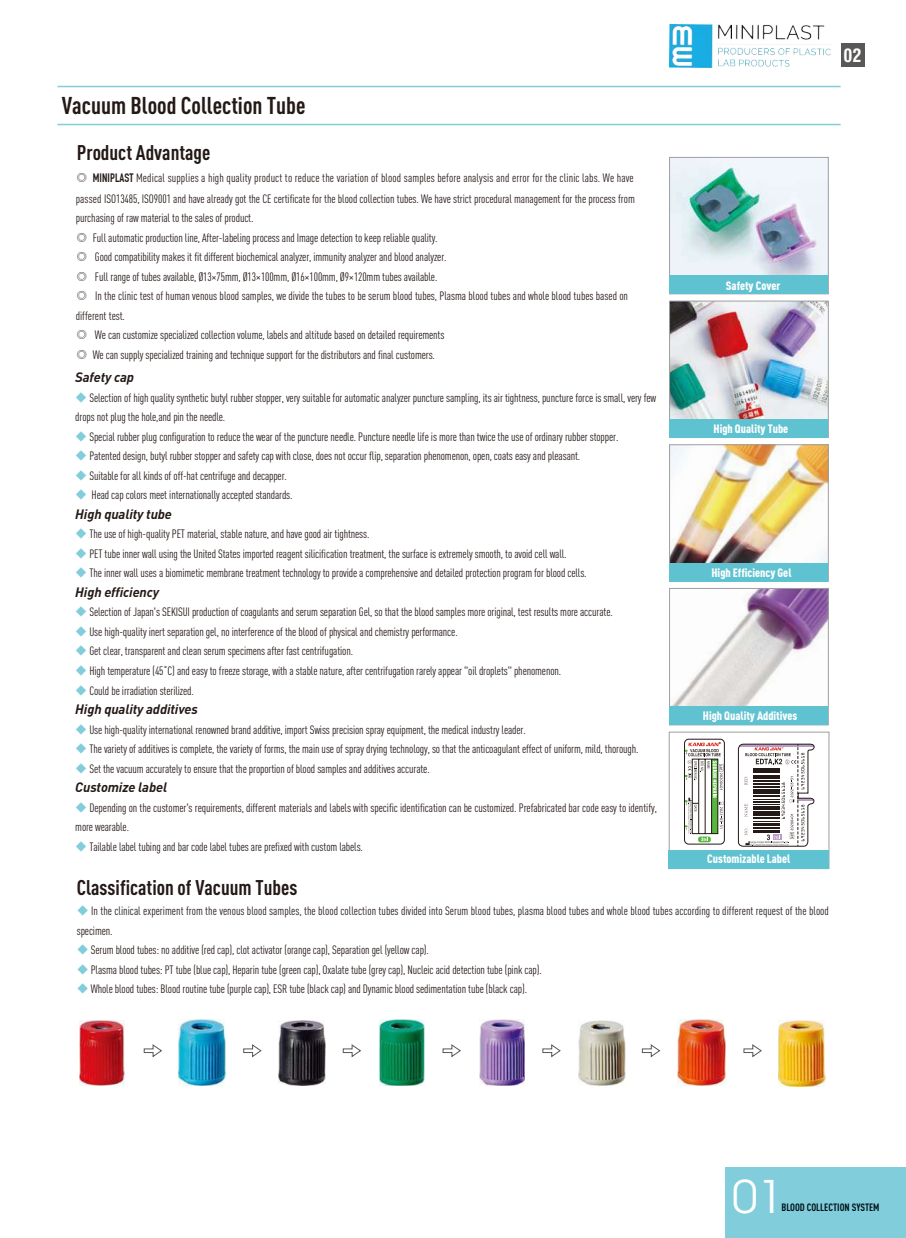
<style>
.page{position:relative;width:906px;height:1238px;background:#fff}
.page>*{position:absolute;margin:0;border:0;box-sizing:border-box;transform-origin:0 0}
.t1{font:46.5px "Avant Garde IT Cby BT";color:#fff}
.t2{font:700 24px "DIN Cond";color:#231916}
.t3{font:700 21px "DIN Cond";color:#231916}
.t4{font:700 condensed 18px "Swiss 721 BT";color:#fff}
.t5{font:italic 700 13.5px "DIN";letter-spacing:-.01em;color:#231916}
.t6{font:12px/19.6px "DIN Cond";letter-spacing:-.01em;color:#231916}
.t7{font:12px "DIN Cond Black Alternate";color:#fff}
.t8{font:700 10.5px "DIN Cond";color:#001218}
.s1{font-family:"Adobe Song Std Light GBK EUC H"}
.s2{font-family:"DIN Condensed";font-weight:700}
.s3{font-family:"Adobe Song Std Light GBK EUC H";color:#81cddb}
</style>
<div class="page">
<img style="left:671px;top:446px;width:155px;height:117px">
<div style="left:669px;top:444px;width:159px;height:137px;border:1px solid #9f9fa0"></div>
<div style="left:669px;top:563px;width:159px;height:18px;background:#5ec2d0"></div>
<img style="left:671px;top:303px;width:155px;height:116px">
<div style="left:669px;top:301px;width:159px;height:137px;border:1px solid #9f9fa0"></div>
<div style="left:669px;top:419px;width:159px;height:18px;background:#5ec2d0"></div>
<img style="left:671px;top:159px;width:155px;height:116px">
<div style="left:669px;top:157px;width:159px;height:137px;border:1px solid #9f9fa0"></div>
<div style="left:669px;top:275px;width:159px;height:19px;background:#5ec2d0"></div>
<img style="left:672px;top:590px;width:154px;height:116px">
<div style="left:669px;top:588px;width:159px;height:137px;border:1px solid #9f9fa0"></div>
<div style="left:669px;top:706px;width:159px;height:19px;background:#5ec2d0"></div>
<img style="left:678px;top:1019px;width:48px;height:66px">
<img style="left:279px;top:1020px;width:46px;height:65px">
<img style="left:80px;top:1020px;width:45px;height:65px">
<img style="left:778px;top:1020px;width:47px;height:66px">
<img style="left:578px;top:1020px;width:47px;height:65px">
<img style="left:178px;top:1019px;width:48px;height:66px">
<img style="left:380px;top:1019px;width:44px;height:66px">
<img style="left:479px;top:1019px;width:46px;height:66px">
<svg style="left:143px;top:1044px;width:19px;height:13px"></svg>
<svg style="left:243px;top:1044px;width:19px;height:13px"></svg>
<svg style="left:342px;top:1044px;width:19px;height:13px"></svg>
<svg style="left:442px;top:1044px;width:19px;height:13px"></svg>
<svg style="left:542px;top:1044px;width:19px;height:13px"></svg>
<svg style="left:641px;top:1044px;width:20px;height:13px"></svg>
<svg style="left:743px;top:1044px;width:19px;height:13px"></svg>
<div style="left:840px;top:43px;width:24px;height:24px;background:#595857"></div>
<div style="left:725px;top:1167px;width:181px;height:70px;background:#81cddb"></div>
<div style="left:669px;top:731px;width:160px;height:138px;border:1px solid #9f9fa0"></div>
<div style="left:669px;top:850px;width:160px;height:18px;background:#5ec2d0"></div>
<hr style="left:57px;top:86px;width:783px;height:1px;background:#81cddb">
<hr style="left:57px;top:124px;width:783px;height:1px;background:#81cddb">
<div style="left:698px;top:836px;width:13px;height:6px;background:#58b53e;border-radius:2px"></div>
<svg style="left:686px;top:742px;width:36px;height:99px"></svg>
<div style="left:684px;top:739px;width:40px;height:105px;border:1px solid #231916;border-radius:4px"></div>
<svg style="left:738px;top:744px;width:76px;height:102px"></svg>
<img style="left:669px;top:24px;width:162px;height:44px">
<h2 class="t2" style="left:62px;top:92px;width:245px">Vacuum Blood Collection Tube</h2>
<h3 class="t3" style="left:77px;top:141px;width:135px">Product Advantage</h3>
<p class="t6" style="left:76px;top:169px;width:561px"><span class="s1">◎</span> <span class="s2">MINIPLAST</span> Medical supplies a high quality product to reduce the variation of blood samples before analysis and error for the clinic labs. We have passed ISO13485, ISO9001 and have already got the CE certificate for the blood collection tubes. We have strict procedural management for the process from purchasing of raw material to the sales of product.<br><span class="s1">◎</span> Full automatic production line, After-labeling process and Image detection to keep reliable quality.<br><span class="s1">◎</span> Good compatibility makes it fit different biochemical analyzer, immunity analyzer and blood analyzer.<br><span class="s1">◎</span> Full range of tubes available, Ø13×75mm, Ø13×100mm, Ø16×100mm, Ø9×120mm tubes available.<br><span class="s1">◎</span> In the clinic test of human venous blood samples, we divide the tubes to be serum blood tubes, Plasma blood tubes and whole blood tubes based on different test.<br><span class="s1">◎</span> We can customize specialized collection volume, labels and altitude based on detailed requirements<br><span class="s1">◎</span> We can supply specialized training and technique support for the distributors and final customers.</p>
<p class="t5" style="left:75px;top:372px;width:60px">Safety cap</p>
<p class="t6" style="left:75px;top:389px;width:582px"><span class="s3">◆</span> Selection of high quality synthetic butyl rubber stopper, very suitable for automatic analyzer puncture sampling, its air tightness, puncture force is small, very few drops not plug the hole,and pin the needle.</p>
<p class="t6" style="left:75px;top:428px;width:545px"><span class="s3">◆</span> Special rubber plug configuration to reduce the wear of the puncture needle. Puncture needle life is more than twice the use of ordinary rubber stopper.</p>
<p class="t6" style="left:75px;top:448px;width:506px"><span class="s3">◆</span> Patented design, butyl rubber stopper and safety cap with close, does not occur flip, separation phenomenon, open, coats easy and pleasant.</p>
<p class="t6" style="left:75px;top:467px;width:213px"><span class="s3">◆</span> Suitable for all kinds of off-hat centrifuge and decapper.</p>
<p class="t6" style="left:75px;top:487px;width:219px"><span class="s3">◆</span> Head cap colors meet internationally accepted standards.</p>
<p class="t5" style="left:75px;top:509px;width:98px">High quality tube</p>
<p class="t6" style="left:75px;top:526px;width:296px"><span class="s3">◆</span> The use of high-quality PET material, stable nature, and have good air tightness.</p>
<p class="t6" style="left:75px;top:545px;width:493px"><span class="s3">◆</span> PET tube inner wall using the United States imported reagent silicification treatment, the surface is extremely smooth, to avoid cell wall.</p>
<p class="t6" style="left:75px;top:565px;width:513px"><span class="s3">◆</span> The inner wall uses a biomimetic membrane treatment technology to provide a comprehensive and detailed protection program for blood cells.</p>
<p class="t5" style="left:75px;top:587px;width:85px">High efficiency</p>
<p class="t6" style="left:75px;top:604px;width:539px"><span class="s3">◆</span> Selection of Japan's SEKISUI production of coagulants and serum separation Gel, so that the blood samples more original, test results more accurate.</p>
<p class="t6" style="left:75px;top:623px;width:384px"><span class="s3">◆</span> Use high-quality inert separation gel, no interference of the blood of physical and chemistry performance.</p>
<p class="t6" style="left:75px;top:643px;width:279px"><span class="s3">◆</span> Get clear, transparent and clean serum specimens after fast centrifugation.</p>
<p class="t6" style="left:75px;top:662px;width:487px"><span class="s3">◆</span> High temperature (45˚C) and easy to freeze storage, with a stable nature, after centrifugation rarely appear "oil droplets" phenomenon.</p>
<p class="t6" style="left:75px;top:682px;width:120px"><span class="s3">◆</span> Could be irradiation sterilized.</p>
<p class="t5" style="left:75px;top:704px;width:124px">High quality additives</p>
<p class="t6" style="left:75px;top:721px;width:452px"><span class="s3">◆</span> Use high-quality international renowned brand additive, import Swiss precision spray equipment, the medical industry leader.</p>
<p class="t6" style="left:75px;top:740px;width:565px"><span class="s3">◆</span> The variety of additives is complete, the variety of forms, the main use of spray drying technology, so that the anticoagulant effect of uniform, mild, thorough.</p>
<p class="t6" style="left:75px;top:760px;width:356px"><span class="s3">◆</span> Set the vacuum accurately to ensure that the proportion of blood samples and additives accurate.</p>
<p class="t5" style="left:75px;top:782px;width:93px">Customize label</p>
<p class="t6" style="left:75px;top:799px;width:583px"><span class="s3">◆</span> Depending on the customer's requirements, different materials and labels with specific identification can be customized. Prefabricated bar code easy to identify, more wearable.</p>
<p class="t6" style="left:75px;top:838px;width:289px"><span class="s3">◆</span> Tailable label tubing and bar code label tubes are prefixed with custom labels.</p>
<p class="t7" style="left:726px;top:281px;width:56px">Safety Cover</p>
<p class="t7" style="left:713px;top:424px;width:76px">High Quality Tube</p>
<p class="t7" style="left:711px;top:568px;width:81px">High Efficiency Gel</p>
<p class="t7" style="left:703px;top:711px;width:96px">High Quality Additives</p>
<p class="t7" style="left:707px;top:854px;width:85px">Customizable Label</p>
<h3 class="t3" style="left:77px;top:875px;width:222px">Classification of Vacuum Tubes</h3>
<p class="t6" style="left:77px;top:902px;width:753px"><span class="s3">◆</span> In the clinical experiment from the venous blood samples, the blood collection tubes divided into Serum blood tubes, plasma blood tubes and whole blood tubes according to different request of the blood specimen.</p>
<p class="t6" style="left:77px;top:941px;width:354px"><span class="s3">◆</span> Serum blood tubes: no additive (red cap), clot activator (orange cap), Separation gel (yellow cap).</p>
<p class="t6" style="left:77px;top:961px;width:466px"><span class="s3">◆</span> Plasma blood tubes: PT tube (blue cap), Heparin tube (green cap), Oxalate tube (grey cap), Nucleic acid detection tube (pink cap).</p>
<p class="t6" style="left:77px;top:980px;width:452px"><span class="s3">◆</span> Whole blood tubes: Blood routine tube (purple cap), ESR tube (black cap) and Dynamic blood sedimentation tube (black cap).</p>
<h3 class="t4" style="left:843px;top:45px;width:19px">02</h3>
<h1 class="t1" style="left:732px;top:1169px;width:54px">01</h1>
<p class="t8" style="left:781px;top:1201px;width:100px">BLOOD COLLECTION SYSTEM</p>
</div>
